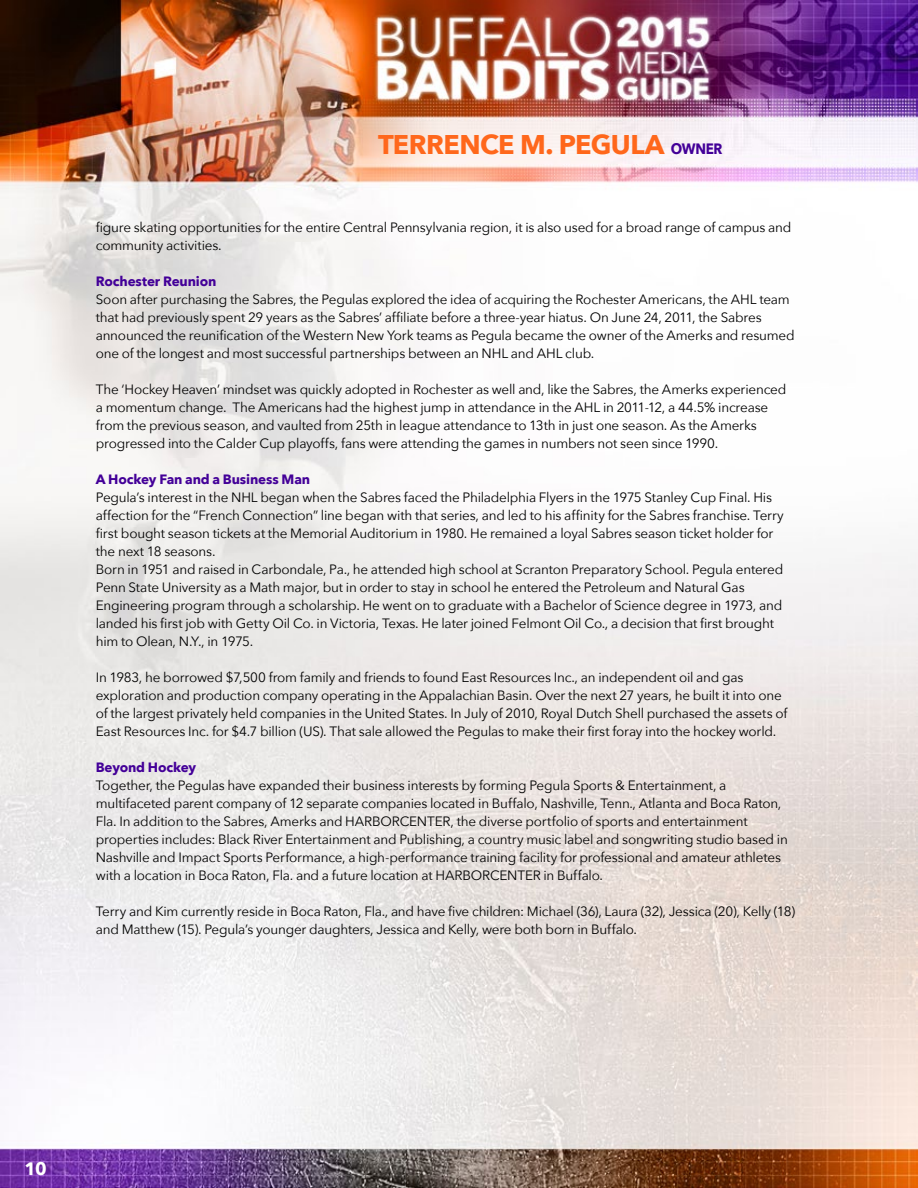
<style>
.page{position:relative;width:918px;height:1188px;background:#fff}
.page>*{position:absolute;margin:0;border:0;box-sizing:border-box;transform-origin:0 0}
.t1{font:700 27px "Avenir Next";color:#ff671b}
.t2{font:700 18px "Avenir Next";color:#fff}
.t3{font:700 15px "Avenir Next";color:#430098;scale:.9 1}
.t4{font:13.5px/18px "Avenir Next";letter-spacing:-.015em;color:#000}
.t5{font:700 13.5px "Avenir Next";letter-spacing:-.01em;color:#430098}
</style>
<div class="page">
<img style="left:0;top:0;width:918px;height:1188px">
<h1 class="t1" style="left:378px;top:128px;width:33px">TERRENCE</h1>
<h1 class="t1" style="left:520px;top:128px;width:110px">M. PEGULA</h1>
<p class="t3" style="left:671px;top:140px;width:13px">owner</p>
<p class="t4" style="left:96px;top:218px;width:697px">figure skating opportunities for the entire Central Pennsylvania region, it is also used for a broad range of campus and community activities.</p>
<p class="t5" style="left:96px;top:273px;width:122px">Rochester Reunion</p>
<p class="t4" style="left:96px;top:290px;width:700px">Soon after purchasing the Sabres, the Pegulas explored the idea of acquiring the Rochester Americans, the AHL team that had previously spent 29 years as the Sabres’ affiliate before a three-year hiatus. On June 24, 2011, the Sabres announced the reunification of the Western New York teams as Pegula became the owner of the Amerks and resumed one of the longest and most successful partnerships between an NHL and AHL club.</p>
<p class="t4" style="left:96px;top:380px;width:692px">The ‘Hockey Heaven’ mindset was quickly adopted in Rochester as well and, like the Sabres, the Amerks experienced a momentum change. The Americans had the highest jump in attendance in the AHL in 2011-12, a 44.5% increase from the previous season, and vaulted from 25th in league attendance to 13th in just one season. As the Amerks progressed into the Calder Cup playoffs, fans were attending the games in numbers not seen since 1990.</p>
<p class="t5" style="left:96px;top:471px;width:216px">A Hockey Fan and a Business Man</p>
<p class="t4" style="left:96px;top:488px;width:690px">Pegula’s interest in the NHL began when the Sabres faced the Philadelphia Flyers in the 1975 Stanley Cup Final. His affection for the “French Connection” line began with that series, and led to his affinity for the Sabres franchise. Terry first bought season tickets at the Memorial Auditorium in 1980. He remained a loyal Sabres season ticket holder for the next 18 seasons.<br>Born in 1951 and raised in Carbondale, Pa., he attended high school at Scranton Preparatory School. Pegula entered Penn State University as a Math major, but in order to stay in school he entered the Petroleum and Natural Gas Engineering program through a scholarship. He went on to graduate with a Bachelor of Science degree in 1973, and landed his first job with Getty Oil Co. in Victoria, Texas. He later joined Felmont Oil Co., a decision that first brought him to Olean, N.Y., in 1975.</p>
<p class="t4" style="left:96px;top:668px;width:693px">In 1983, he borrowed $7,500 from family and friends to found East Resources Inc., an independent oil and gas exploration and production company operating in the Appalachian Basin. Over the next 27 years, he built it into one of the largest privately held companies in the United States. In July of 2010, Royal Dutch Shell purchased the assets of East Resources Inc. for $4.7 billion (US). That sale allowed the Pegulas to make their first foray into the hockey world.</p>
<p class="t5" style="left:96px;top:759px;width:102px">Beyond Hockey</p>
<p class="t4" style="left:96px;top:776px;width:694px">Together, the Pegulas have expanded their business interests by forming Pegula Sports &amp; Entertainment, a multifaceted parent company of 12 separate companies located in Buffalo, Nashville, Tenn., Atlanta and Boca Raton, Fla. In addition to the Sabres, Amerks and HARBORCENTER, the diverse portfolio of sports and entertainment properties includes: Black River Entertainment and Publishing, a country music label and songwriting studio based in Nashville and Impact Sports Performance, a high-performance training facility for professional and amateur athletes with a location in Boca Raton, Fla. and a future location at HARBORCENTER in Buffalo.</p>
<p class="t4" style="left:96px;top:902px;width:701px">Terry and Kim currently reside in Boca Raton, Fla., and have five children: Michael (36), Laura (32), Jessica (20), Kelly (18) and Matthew (15). Pegula’s younger daughters, Jessica and Kelly, were both born in Buffalo.</p>
<h2 class="t2" style="left:24px;top:1158px;width:24px">10</h2>
</div>
